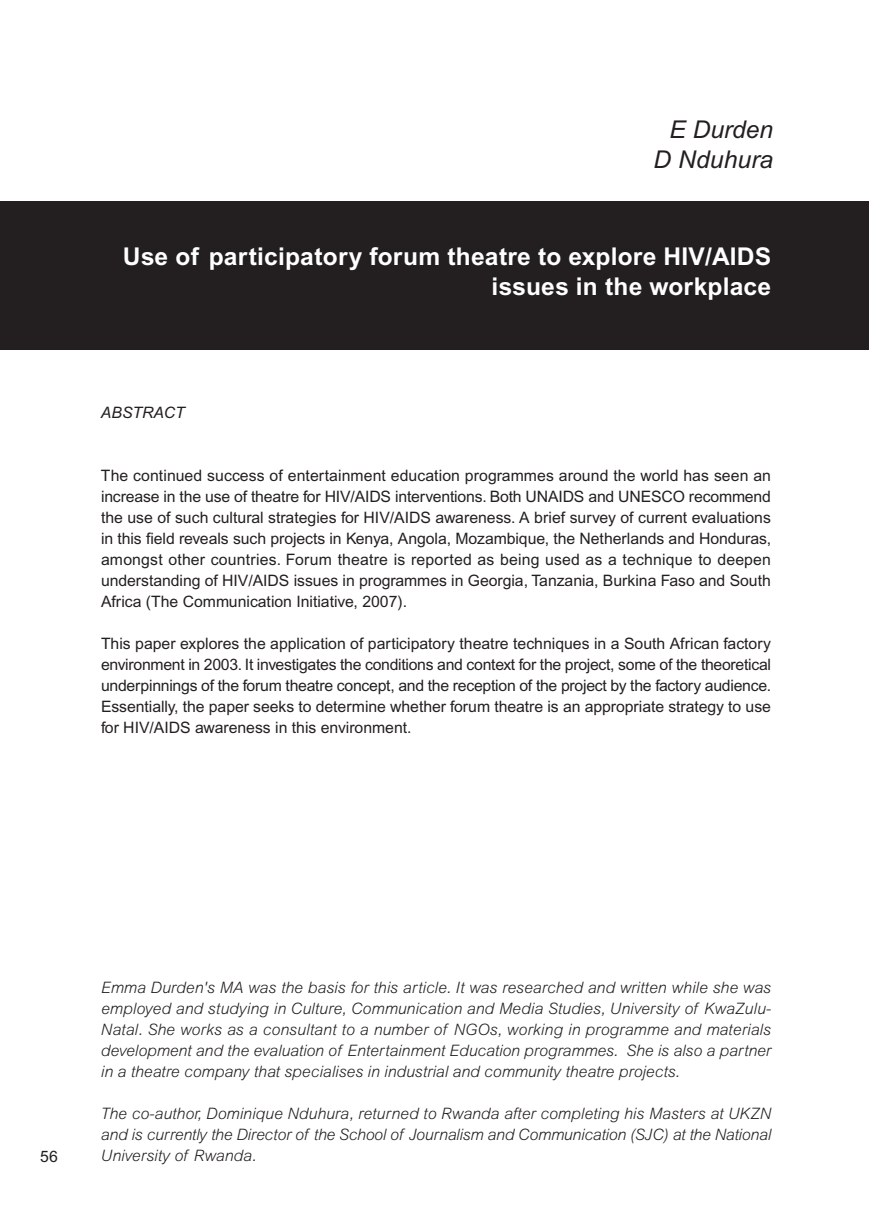
<style>
.page{position:relative;width:869px;height:1216px;background:#fff}
.page>*{position:absolute;margin:0;border:0;box-sizing:border-box;transform-origin:0 0}
.t1{font:700 24.5px/29.8px "Arial";letter-spacing:.01em;color:#fff;text-align:right}
.t2{font:italic 24.5px/29.8px "Arial";color:#231f20;text-align:right}
.t3{font:15.75px/21px "Arial";color:#231f20;text-align:justify}
.t4{font:italic 300 15.75px/21px "Arial";color:#231f20;text-align:justify}
.t5{font:italic 15.75px "Arial";color:#231f20}
</style>
<div class="page">
<div style="left:0;top:201px;width:868px;height:149px;background:#231f20"></div>
<h1 class="t2" style="left:653px;top:116px;width:121px">E Durden<br>D Nduhura</h1>
<h1 class="t1" style="left:123px;top:243px;width:649px">Use of participatory forum theatre to explore HIV/AIDS issues in the workplace</h1>
<p class="t5" style="left:101px;top:406px;width:85px">ABSTRACT</p>
<p class="t3" style="left:101px;top:466px;width:671px">The continued success of entertainment education programmes around the world has seen an increase in the use of theatre for HIV/AIDS interventions. Both UNAIDS and UNESCO recommend the use of such cultural strategies for HIV/AIDS awareness. A brief survey of current evaluations in this field reveals such projects in Kenya, Angola, Mozambique, the Netherlands and Honduras, amongst other countries. Forum theatre is reported as being used as a technique to deepen understanding of HIV/AIDS issues in programmes in Georgia, Tanzania, Burkina Faso and South Africa (The Communication Initiative, 2007).</p>
<p class="t3" style="left:101px;top:634px;width:671px">This paper explores the application of participatory theatre techniques in a South African factory environment in 2003. It investigates the conditions and context for the project, some of the theoretical underpinnings of the forum theatre concept, and the reception of the project by the factory audience.<br>Essentially, the paper seeks to determine whether forum theatre is an appropriate strategy to use for HIV/AIDS awareness in this environment.</p>
<p class="t3" style="left:40px;top:1146px;width:19px">56</p>
<p class="t4" style="left:101px;top:978px;width:671px">Emma Durden's MA was the basis for this article. It was researched and written while she was employed and studying in Culture, Communication and Media Studies, University of KwaZulu-Natal. She works as a consultant to a number of NGOs, working in programme and materials development and the evaluation of Entertainment Education programmes. She is also a partner in a theatre company that specialises in industrial and community theatre projects.</p>
<p class="t4" style="left:101px;top:1104px;width:671px">The co-author, Dominique Nduhura, returned to Rwanda after completing his Masters at UKZN and is currently the Director of the School of Journalism and Communication (SJC) at the National University of Rwanda.</p>
</div>
